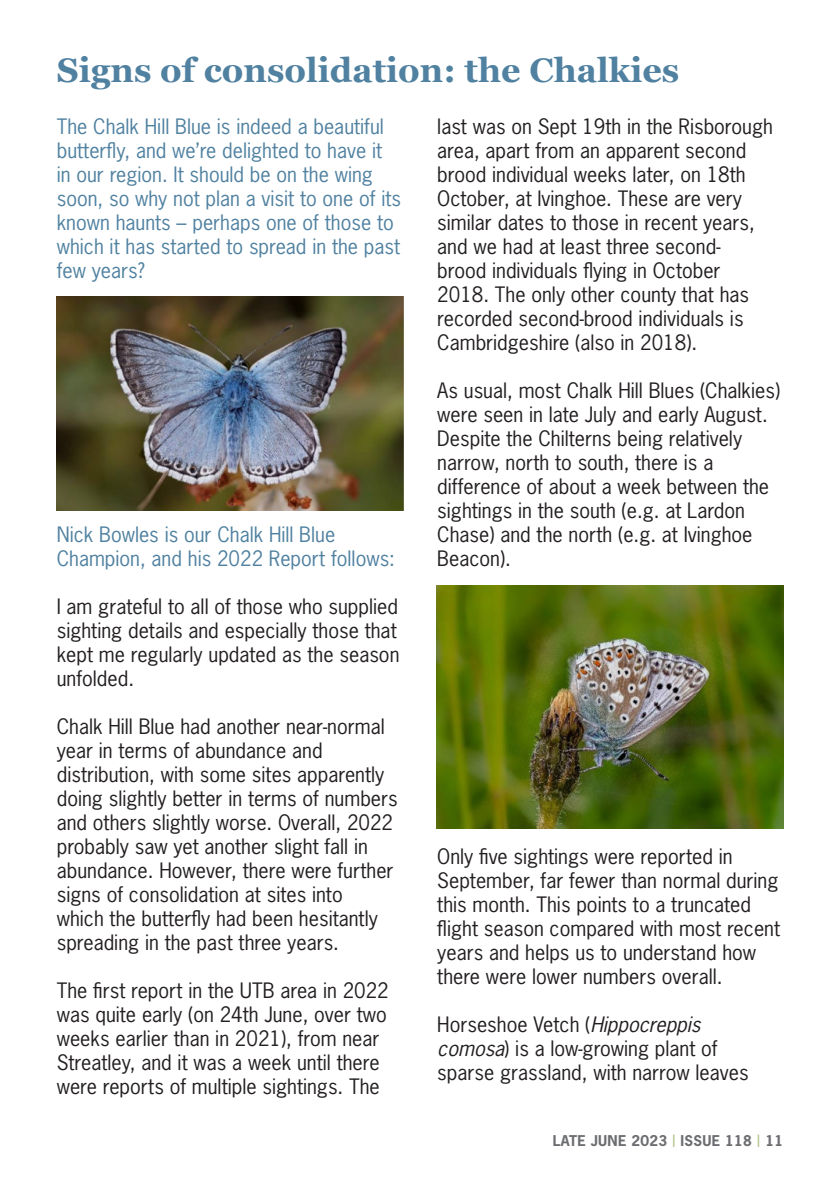
<style>
.page{position:relative;width:840px;height:1191px;background:#fff}
.page>*{position:absolute;margin:0;border:0;box-sizing:border-box;transform-origin:0 0}
.Main_Heading{font:700 34px "Georgia";color:#5081a0}
.Body_Copy_Bold{font:20px/24px "News Gothic";color:#231f20}
.Body_Copy_Bold-2{font:20px/24px "News Gothic";color:#5081a0}
.t1{font:700 14px "News Gothic";letter-spacing:.02em;color:#6c6d70}
.s1{font-style:italic}
.s2{font-weight:400;font-size:16px;color:#adc287}
</style>
<div class="page">
<img style="left:57px;top:296px;width:346px;height:215px">
<img style="left:436px;top:585px;width:346px;height:243px">
<p class="Main_Heading" style="left:57px;top:45px;width:623px">Signs of consolidation: the Chalkies</p>
<p class="Body_Copy_Bold-2" style="left:57px;top:114px;width:345px">The Chalk Hill Blue is indeed a beautiful butterfly, and we’re delighted to have it<br>in our region. It should be on the wing soon, so why not plan a visit to one of its known haunts – perhaps one of those to which it has started to spread in the past few years?</p>
<p class="Body_Copy_Bold-2" style="left:57px;top:522px;width:339px">Nick Bowles is our Chalk Hill Blue<br>Champion, and his 2022 Report follows:</p>
<p class="Body_Copy_Bold" style="left:57px;top:594px;width:344px">I am grateful to all of those who supplied sighting details and especially those that kept me regularly updated as the season unfolded.</p>
<p class="Body_Copy_Bold" style="left:57px;top:714px;width:329px">Chalk Hill Blue had another near-normal</p>
<p class="Body_Copy_Bold" style="left:57px;top:738px;width:342px">year in terms of abundance and distribution, with some sites apparently doing slightly better in terms of numbers and others slightly worse. Overall, 2022 probably saw yet another slight fall in abundance. However, there were further signs of consolidation at sites into<br>which the butterfly had been hesitantly spreading in the past three years.</p>
<p class="Body_Copy_Bold" style="left:57px;top:978px;width:333px">The first report in the UTB area in 2022 was quite early (on 24th June, over two weeks earlier than in 2021), from near Streatley, and it was a week until there were reports of multiple sightings. The</p>
<p class="Body_Copy_Bold" style="left:437px;top:114px;width:337px">last was on Sept 19th in the Risborough area, apart from an apparent second brood individual weeks later, on 18th October, at Ivinghoe. These are very similar dates to those in recent years, and we had at least three second&shy;brood individuals flying in October 2018. The only other county that has recorded second-brood individuals is Cambridgeshire (also in 2018).</p>
<p class="Body_Copy_Bold" style="left:437px;top:378px;width:344px">As usual, most Chalk Hill Blues (Chalkies) were seen in late July and early August.<br>Despite the Chilterns being relatively narrow, north to south, there is a difference of about a week between the sightings in the south (e.g. at Lardon Chase) and the north (e.g. at Ivinghoe Beacon).</p>
<p class="Body_Copy_Bold" style="left:437px;top:844px;width:344px">Only five sightings were reported in September, far fewer than normal during this month. This points to a truncated flight season compared with most recent years and helps us to understand how there were lower numbers overall.</p>
<p class="Body_Copy_Bold" style="left:437px;top:1012px;width:313px">Horseshoe Vetch (<span class="s1">Hippocreppis comosa</span>) is a low-growing plant of sparse grassland, with narrow leaves</p>
<p class="t1" style="left:552px;top:1131px;width:232px">LATE JUNE 2023 <span class="s2">|</span> ISSUE 118 <span class="s2">|</span> 11</p>
</div>
